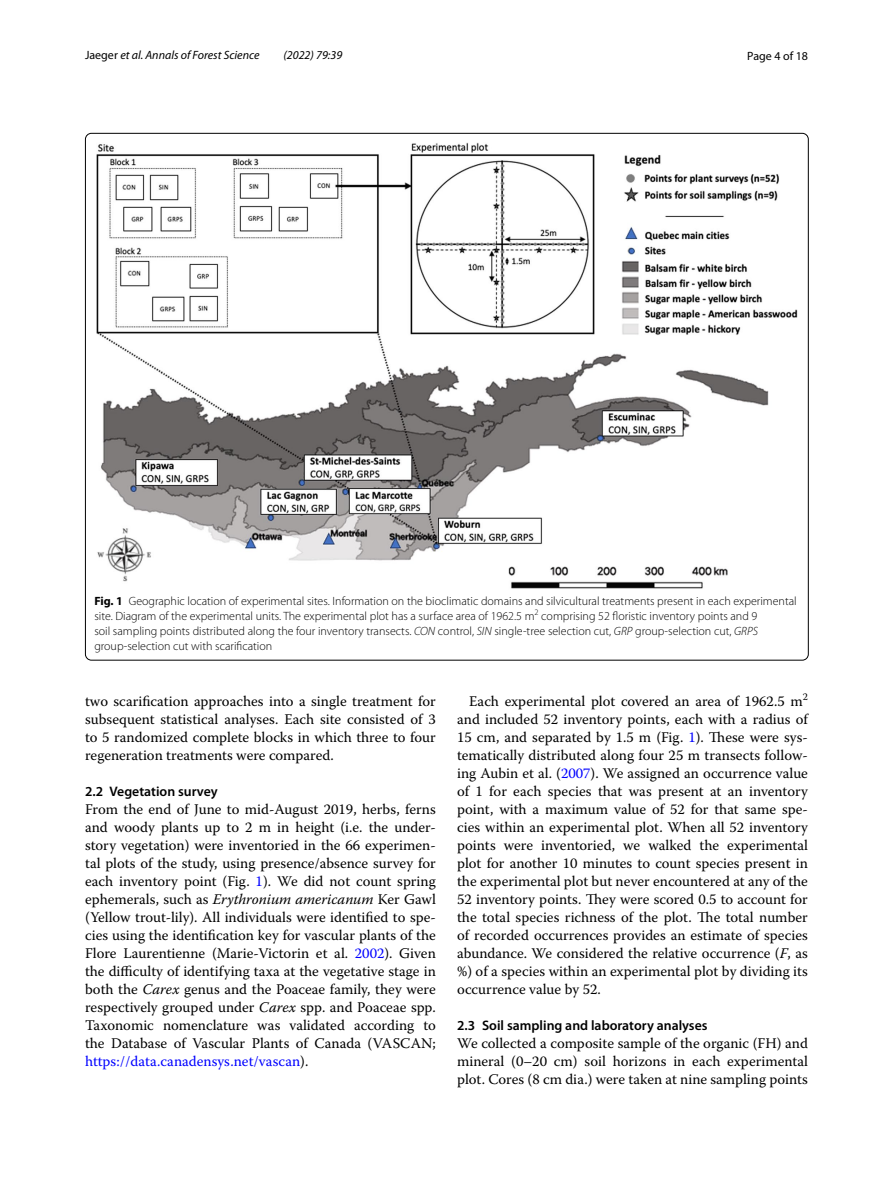
<style>
.page{position:relative;width:893px;height:1187px;background:#fff}
.page>*{position:absolute;margin:0;border:0;box-sizing:border-box;transform-origin:0 0}
.t1{font:14.7px/18px "Warnock Pro";color:#000;text-align:justify}
.t2{font:600 13.8px "Myriad Pro";color:#000}
.t3{font:300 12px/15px "Myriad Pro";color:#000}
.t4{font:italic 12px "Myriad Pro";color:#000}
.t5{font:12px "Myriad Pro";color:#000}
.s1{font-style:normal}
.s2{font-weight:700}
.s3{font-style:italic}
.s4{color:#00f}
</style>
<div class="page">
<img style="left:97px;top:142px;width:700px;height:447px">
<p class="t4" style="left:85px;top:48px;width:176px"><span class="s1">Jaeger</span> et al. Annals of Forest Science</p>
<p class="t4" style="left:284px;top:48px;width:60px">(2022) 79:39</p>
<p class="t5" style="left:747px;top:48px;width:62px">Page 4 of 18</p>
<p class="t3" style="left:94px;top:593px;width:704px"><span class="s2">Fig. 1</span> Geographic location of experimental sites. Information on the bioclimatic domains and silvicultural treatments present in each experimental site. Diagram of the experimental units. The experimental plot has a surface area of 1962.5 m<sup>2</sup> comprising 52 floristic inventory points and 9<br>soil sampling points distributed along the four inventory transects. <span class="s3">CON</span> control, <span class="s3">SIN</span> single-tree selection cut, <span class="s3">GRP</span> group-selection cut, <span class="s3">GRPS </span>group-selection cut with scarification</p>
<p class="t1" style="left:85px;top:691px;width:352px">two scarification approaches into a single treatment for subsequent statistical analyses. Each site consisted of 3 to 5 randomized complete blocks in which three to four regeneration treatments were compared.</p>
<p class="t2" style="left:85px;top:782px;width:134px">2.2 Vegetation survey</p>
<p class="t1" style="left:85px;top:799px;width:352px">From the end of June to mid-August 2019, herbs, ferns and woody plants up to 2 m in height (i.e. the under&shy;story vegetation) were inventoried in the 66 experimen&shy;tal plots of the study, using presence/absence survey for each inventory point (Fig. <span class="s4">1</span>). We did not count spring ephemerals, such as <span class="s3">Erythronium americanum</span> Ker Gawl (Yellow trout-lily). All individuals were identified to spe&shy;cies using the identification key for vascular plants of the Flore Laurentienne (Marie-Victorin et al. <span class="s4">2002</span>). Given the difficulty of identifying taxa at the vegetative stage in both the <span class="s3">Carex</span> genus and the Poaceae family, they were respectively grouped under <span class="s3">Carex</span> spp. and Poaceae spp.<br>Taxonomic nomenclature was validated according to the Database of Vascular Plants of Canada (VASCAN; <span class="s4">https://data.canadensys.net/vascan</span>).</p>
<p class="t1" style="left:457px;top:691px;width:352px;text-indent:12px">Each experimental plot covered an area of 1962.5 m<sup>2 </sup>and included 52 inventory points, each with a radius of 15 cm, and separated by 1.5 m (Fig. <span class="s4">1</span>). These were sys&shy;tematically distributed along four 25 m transects follow&shy;ing Aubin et al. (<span class="s4">2007</span>). We assigned an occurrence value of 1 for each species that was present at an inventory point, with a maximum value of 52 for that same spe&shy;cies within an experimental plot. When all 52 inventory points were inventoried, we walked the experimental plot for another 10 minutes to count species present in the experimental plot but never encountered at any of the 52 inventory points. They were scored 0.5 to account for the total species richness of the plot. The total number of recorded occurrences provides an estimate of species abundance. We considered the relative occurrence (<span class="s3">F</span>, as %) of a species within an experimental plot by dividing its occurrence value by 52.</p>
<p class="t2" style="left:457px;top:1016px;width:252px">2.3 Soil sampling and laboratory analyses</p>
<p class="t1" style="left:457px;top:1033px;width:352px">We collected a composite sample of the organic (FH) and mineral (0–20 cm) soil horizons in each experimental plot. Cores (8 cm dia.) were taken at nine sampling points</p>
</div>
